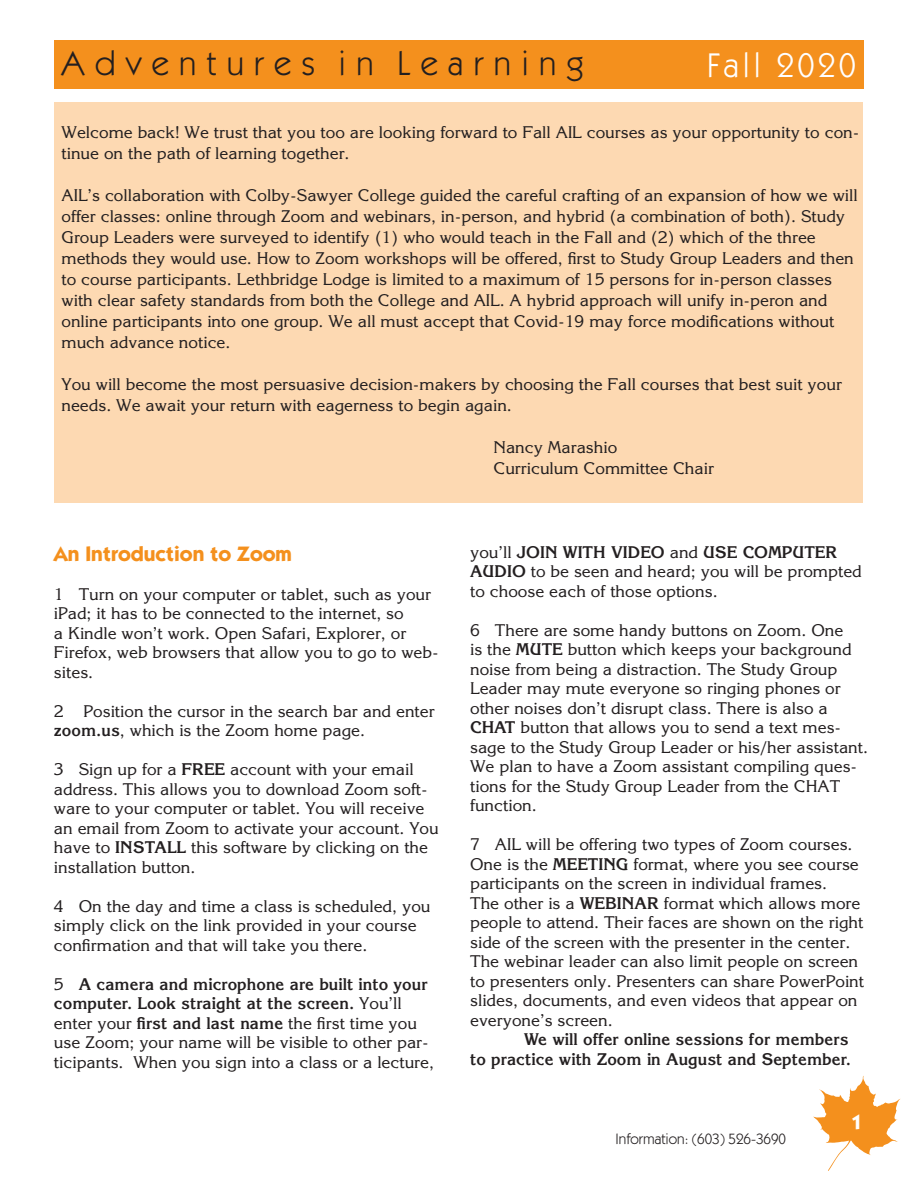
<style>
.page{position:relative;width:918px;height:1188px;background:#fff}
.page>*{position:absolute;margin:0;border:0;box-sizing:border-box;transform-origin:0 0}
.t1{font:34.35px "Itc Kabel";letter-spacing:.3em;color:#231f20}
.t2{font:34.35px "Itc Kabel";letter-spacing:.1em;color:#fff}
.t3{font:700 21px "Itc Kabel";color:#f4901d}
.t4{font:700 21px "Itc Kabel";color:#fff}
.t5{font:16.5px/19.5px "Korinna";color:#231f20}
.t6{font:700 16.5px/19.5px "Korinna";color:#231f20;text-align:right}
.t7{font:15px "Itc Kabel";color:#231f20}
.s1{font-weight:700}
</style>
<div class="page">
<svg style="left:813px;top:1076px;width:88px;height:95px"></svg>
<div style="left:54px;top:40px;width:810px;height:49px;background:#f4901d"></div>
<div style="left:55px;top:102px;width:808px;height:401px;background:#fdd9b2"></div>
<h1 class="t1" style="left:62px;top:43px;width:524px">Adventures in Learning</h1>
<h1 class="t2" style="left:707px;top:45px;width:150px">Fall 2020</h1>
<p class="t5" style="left:62px;top:122px;width:799px;line-height:21px">Welcome back! We trust that you too are looking forward to Fall AIL courses as your opportunity to con&shy;tinue on the path of learning together.</p>
<p class="t5" style="left:62px;top:185px;width:798px;line-height:21px">AIL’s collaboration with Colby-Sawyer College guided the careful crafting of an expansion of how we will offer classes: online through Zoom and webinars, in-person, and hybrid (a combination of both). Study Group Leaders were surveyed to identify (1) who would teach in the Fall and (2) which of the three methods they would use. How to Zoom workshops will be offered, first to Study Group Leaders and then to course participants. Lethbridge Lodge is limited to a maximum of 15 persons for in-person classes with clear safety standards from both the College and AIL. A hybrid approach will unify in-peron and online participants into one group. We all must accept that Covid-19 may force modifications without much advance notice.</p>
<p class="t5" style="left:62px;top:374px;width:782px;line-height:21px">You will become the most persuasive decision-makers by choosing the Fall courses that best suit your needs. We await your return with eagerness to begin again.</p>
<p class="t5" style="left:494px;top:437px;width:222px;line-height:21px">Nancy Marashio<br>Curriculum Committee Chair</p>
<p class="t3" style="left:54px;top:541px;width:240px">An Introduction to Zoom</p>
<p class="t5" style="left:54px;top:584px;width:386px">1 Turn on your computer or tablet, such as your iPad; it has to be connected to the internet, so<br>a Kindle won’t work. Open Safari, Explorer, or Firefox, web browsers that allow you to go to web&shy;sites.</p>
<p class="t5" style="left:54px;top:701px;width:382px">2 Position the cursor in the search bar and enter <span class="s1">zoom.us</span>, which is the Zoom home page.</p>
<p class="t5" style="left:54px;top:759px;width:386px">3 Sign up for a <span class="s1">FREE</span> account with your email address. This allows you to download Zoom soft&shy;ware to your computer or tablet. You will receive an email from Zoom to activate your account. You have to <span class="s1">INSTALL</span> this software by clicking on the installation button.</p>
<p class="t5" style="left:54px;top:896px;width:378px">4 On the day and time a class is scheduled, you simply click on the link provided in your course confirmation and that will take you there.</p>
<p class="t5" style="left:54px;top:974px;width:382px">5 <span class="s1">A camera and microphone are built into your computer. Look straight at the screen.</span> You’ll enter your <span class="s1">first and last name</span> the first time you use Zoom; your name will be visible to other par&shy;ticipants. When you sign into a class or a lecture,</p>
<p class="t5" style="left:470px;top:542px;width:393px">you’ll <span class="s1">JOIN WITH VIDEO</span> and <span class="s1">USE COMPUTER<br>AUDIO</span> to be seen and heard; you will be prompted to choose each of those options.</p>
<p class="t5" style="left:470px;top:620px;width:399px">6 There are some handy buttons on Zoom. One<br>is the <span class="s1">MUTE</span> button which keeps your background noise from being a distraction. The Study Group Leader may mute everyone so ringing phones or other noises don’t disrupt class. There is also a <span class="s1">CHAT</span> button that allows you to send a text mes&shy;sage to the Study Group Leader or his/her assistant.<br>We plan to have a Zoom assistant compiling ques&shy;tions for the Study Group Leader from the CHAT function.</p>
<p class="t5" style="left:470px;top:834px;width:396px">7 AIL will be offering two types of Zoom courses.<br>One is the <span class="s1">MEETING</span> format, where you see course participants on the screen in individual frames.<br>The other is a <span class="s1">WEBINAR</span> format which allows more people to attend. Their faces are shown on the right side of the screen with the presenter in the center.<br>The webinar leader can also limit people on screen to presenters only. Presenters can share PowerPoint slides, documents, and even videos that appear on everyone’s screen.</p>
<p class="t6" style="left:470px;top:1029px;width:382px">We will offer online sessions for members<br>to practice with Zoom in August and September.</p>
<p class="t7" style="left:616px;top:1130px;width:172px">Information: (603) 526-3690</p>
<p class="t4" style="left:851px;top:1109px;width:13px">1</p>
</div>
